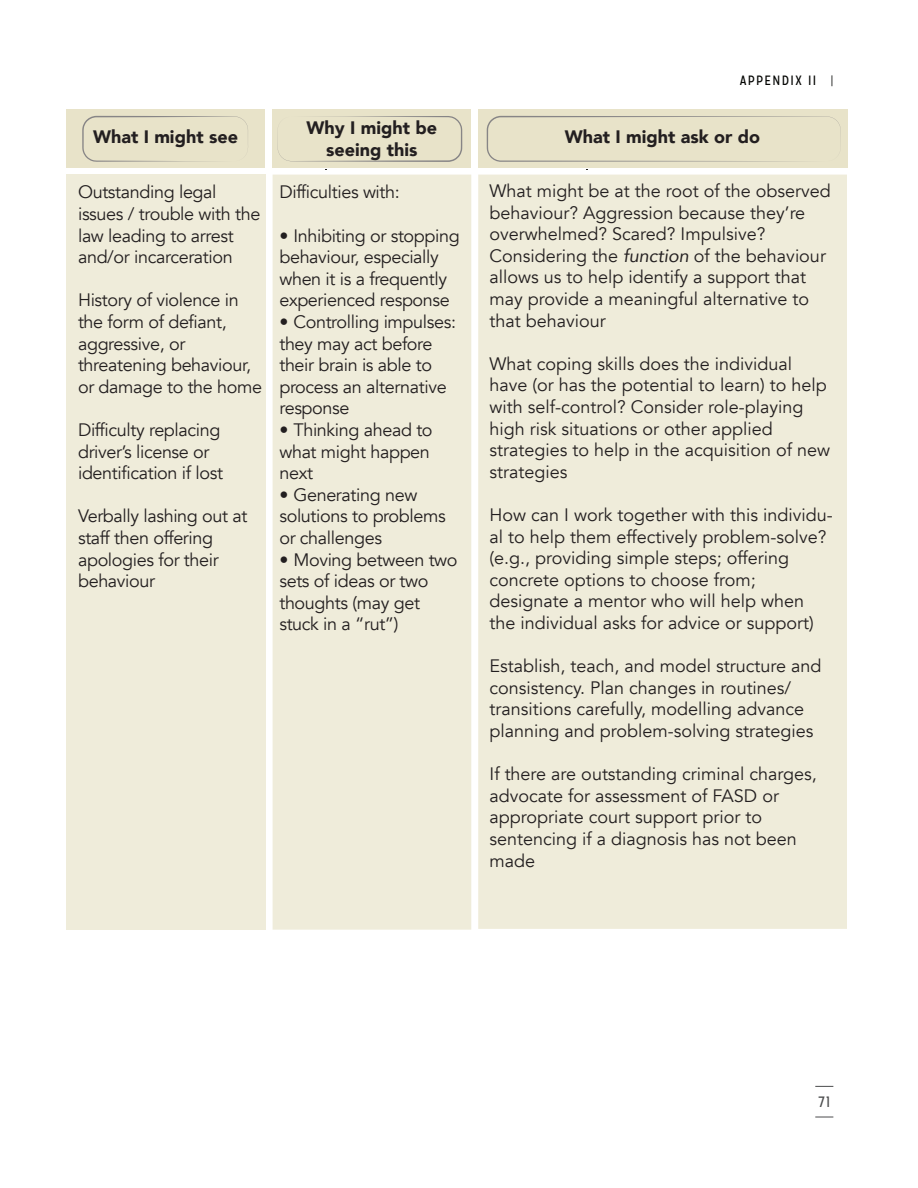
<style>
.page{position:relative;width:918px;height:1188px;background:#fff}
.page>*{position:absolute;margin:0;border:0;box-sizing:border-box;transform-origin:0 0}
.t1{font:18px/21.6px "Avenir";color:#231f20}
.t2{font:18px/21.6px "Avenir";letter-spacing:-.02em;color:#231f20}
.t3{font:900 18px/21.6px "Avenir";color:#231f20;text-align:center}
.t4{font:15px "Mission Gothic";color:#4b4c4d}
.t5{font:13.5px "Mission Gothic";letter-spacing:.1em;color:#040503}
.s1{font-weight:300;font-size:12px}
.s2{font-style:italic}
</style>
<div class="page">
<svg style="left:815px;top:1086px;width:18px;height:1px"></svg>
<svg style="left:815px;top:1117px;width:18px;height:1px"></svg>
<div style="left:66px;top:110px;width:199px;height:58px;background:#e8e3c9"></div>
<div style="left:272px;top:110px;width:199px;height:58px;background:#e8e3c9"></div>
<div style="left:478px;top:110px;width:369px;height:58px;background:#e8e3c9"></div>
<svg style="left:82px;top:116px;width:166px;height:46px"></svg>
<svg style="left:278px;top:116px;width:184px;height:46px"></svg>
<svg style="left:487px;top:116px;width:354px;height:46px"></svg>
<div style="left:66px;top:175px;width:199px;height:755px;background:#efecda"></div>
<div style="left:273px;top:175px;width:198px;height:755px;background:#efecda"></div>
<div style="left:478px;top:175px;width:369px;height:754px;background:#efecda"></div>
<p class="t5" style="left:740px;top:72px;width:95px">APPENDIX II <span class="s1">|</span></p>
<p class="t3" style="left:93px;top:126px;width:146px">What I might see</p>
<p class="t3" style="left:306px;top:117px;width:132px">Why I might be seeing this</p>
<p class="t3" style="left:565px;top:126px;width:197px">What I might ask or do</p>
<p class="t2" style="left:78px;top:182px;width:184px">Outstanding legal issues / trouble with the law leading to arrest and/or incarceration</p>
<p class="t2" style="left:78px;top:290px;width:186px">History of violence in the form of defiant, aggressive, or threatening behaviour, or damage to the home</p>
<p class="t2" style="left:78px;top:419px;width:147px">Difficulty replacing driver’s license or identification if lost</p>
<p class="t2" style="left:78px;top:506px;width:171px">Verbally lashing out at staff then offering apologies for their behaviour</p>
<p class="t1" style="left:490px;top:180px;width:343px">What might be at the root of the observed behaviour? Aggression because they’re overwhelmed? Scared? Impulsive?<br>Considering the <span class="s2">function</span> of the behaviour allows us to help identify a support that may provide a meaningful alternative to that behaviour</p>
<p class="t1" style="left:490px;top:353px;width:342px">What coping skills does the individual have (or has the potential to learn) to help with self-control? Consider role-playing high risk situations or other applied strategies to help in the acquisition of new strategies</p>
<p class="t1" style="left:490px;top:504px;width:345px">How can I work together with this individu&shy;al to help them effectively problem-solve? (e.g., providing simple steps; offering concrete options to choose from; designate a mentor who will help when the individual asks for advice or support)</p>
<p class="t1" style="left:490px;top:656px;width:333px">Establish, teach, and model structure and consistency. Plan changes in routines/ transitions carefully, modelling advance planning and problem-solving strategies</p>
<p class="t1" style="left:490px;top:764px;width:329px">If there are outstanding criminal charges, advocate for assessment of FASD or appropriate court support prior to sentencing if a diagnosis has not been made</p>
<p class="t2" style="left:279px;top:182px;width:122px">Difficulties with:</p>
<p class="t2" style="left:279px;top:225px;width:182px">• Inhibiting or stopping behaviour, especially when it is a frequently experienced response</p>
<p class="t2" style="left:279px;top:311px;width:178px">• Controlling impulses: they may act before their brain is able to process an alternative response</p>
<p class="t2" style="left:279px;top:419px;width:155px">• Thinking ahead to what might happen next</p>
<p class="t2" style="left:279px;top:484px;width:168px">• Generating new solutions to problems or challenges</p>
<p class="t2" style="left:279px;top:549px;width:180px">• Moving between two sets of ideas or two thoughts (may get stuck in a “rut”)</p>
<p class="t4" style="left:818px;top:1093px;width:13px">71</p>
</div>
